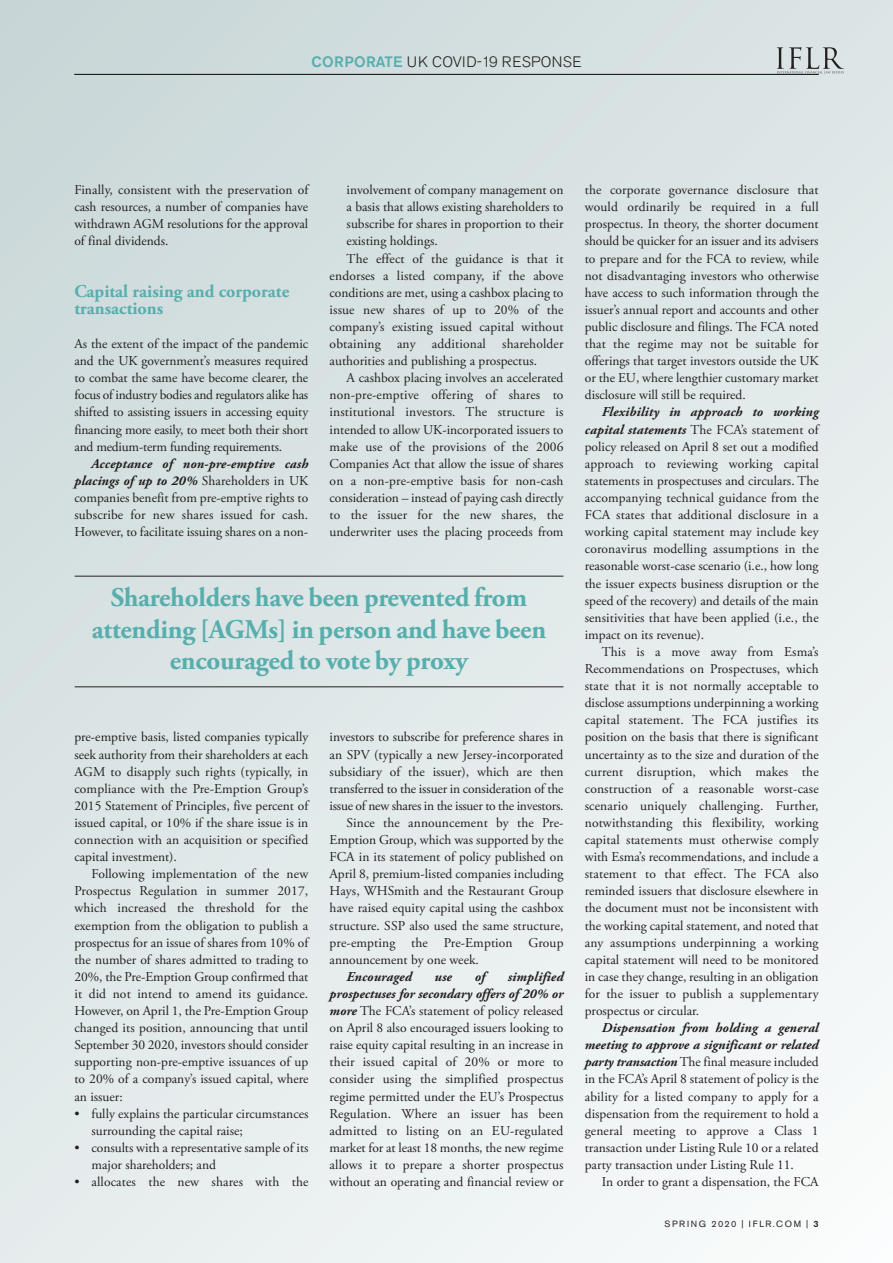
<style>
.page{position:relative;width:893px;height:1263px;background:#fff}
.page>*{position:absolute;margin:0;border:0;box-sizing:border-box;transform-origin:0 0}
.t1{font:700 27px/31.5px "Adobe Garamond Pro";letter-spacing:-.01em;color:#58adad;text-align:center}
.t2{font:700 18px/17.1px "Adobe Garamond Pro";color:#58adad}
.t3{font:300 15px "Akzidenz Grotesk Pro";letter-spacing:.03em;color:#231f20}
.t4{font:13.5px/17.1px "Adobe Garamond Pro";color:#231f20;text-align:justify}
.t5{font:13.5px "Adobe Garamond Pro";letter-spacing:-.02em;color:#231f20}
.t6{font:italic 700 13.5px "Adobe Garamond Pro";letter-spacing:.01em;color:#231f20}
.t7{font:9px "Akzidenz Grotesk Pro";letter-spacing:.18em;color:#231f20}
.s1{font-weight:500;color:#58adad}
.s2{font-weight:700;font-style:italic}
.s3{font-weight:500}
</style>
<div class="page">
<div style="left:0;top:0;width:893px;height:1263px;background:linear-gradient(to bottom,#d1dddd,#f0f4f4)"></div>
<svg style="left:777px;top:47px;width:67px;height:26px"></svg>
<hr style="left:75px;top:576px;width:488px;height:1px;background:#231f20">
<hr style="left:75px;top:686px;width:488px;height:1px;background:#231f20">
<hr style="left:74px;top:74px;width:745px;height:1px;background:#231f20">
<p class="t3" style="left:311px;top:55px;width:271px"><span class="s1">CORPORATE</span> UK COVID-19 RESPONSE</p>
<p class="t4" style="left:74px;top:182px;width:235px">Finally, consistent with the preservation of cash resources, a number of companies have withdrawn AGM resolutions for the approval of final dividends.</p>
<h2 class="t2" style="left:74px;top:284px;width:216px">Capital raising and corporate transactions</h2>
<p class="t4" style="left:74px;top:336px;width:235px">As the extent of the impact of the pandemic and the UK government’s measures required to combat the same have become clearer, the focus of industry bodies and regulators alike has shifted to assisting issuers in accessing equity financing more easily, to meet both their short and medium-term funding requirements.</p>
<p class="t4" style="left:74px;top:456px;width:235px;text-indent:17px"><span class="s2">Acceptance of non-pre-emptive cash placings of up to 20%</span> Shareholders in UK companies benefit from pre-emptive rights to subscribe for new shares issued for cash.<br>However, to facilitate issuing shares on a non-</p>
<p class="t4" style="left:347px;top:182px;width:218px">involvement of company management on</p>
<p class="t4" style="left:347px;top:200px;width:218px">a basis that allows existing shareholders to</p>
<p class="t4" style="left:347px;top:217px;width:218px">subscribe for shares in proportion to their</p>
<p class="t4" style="left:347px;top:234px;width:93px">existing holdings.</p>
<p class="t4" style="left:347px;top:251px;width:218px">The effect of the guidance is that it</p>
<p class="t4" style="left:330px;top:268px;width:235px">endorses a listed company, if the above</p>
<p class="t4" style="left:330px;top:285px;width:235px">conditions are met, using a cashbox placing to</p>
<p class="t4" style="left:330px;top:302px;width:235px">issue new shares of up to 20% of the</p>
<p class="t4" style="left:330px;top:319px;width:235px">company’s existing issued capital without</p>
<p class="t4" style="left:330px;top:336px;width:235px">obtaining any additional shareholder</p>
<p class="t4" style="left:330px;top:353px;width:209px">authorities and publishing a prospectus.</p>
<p class="t4" style="left:347px;top:371px;width:218px">A cashbox placing involves an accelerated</p>
<p class="t4" style="left:330px;top:388px;width:235px">non-pre-emptive offering of shares to</p>
<p class="t4" style="left:330px;top:405px;width:235px">institutional investors. The structure is</p>
<p class="t4" style="left:330px;top:422px;width:235px">intended to allow UK-incorporated issuers to</p>
<p class="t4" style="left:330px;top:439px;width:235px">make use of the provisions of the 2006</p>
<p class="t4" style="left:330px;top:456px;width:235px">Companies Act that allow the issue of shares</p>
<p class="t4" style="left:330px;top:473px;width:235px">on a non-pre-emptive basis for non-cash</p>
<p class="t4" style="left:330px;top:490px;width:235px">consideration – instead of paying cash directly</p>
<p class="t4" style="left:330px;top:507px;width:235px">to the issuer for the new shares, the</p>
<p class="t4" style="left:330px;top:524px;width:235px">underwriter uses the placing proceeds from</p>
<h1 class="t1" style="left:92px;top:584px;width:456px">Shareholders have been prevented from attending [AGMs] in person and have been encouraged to vote by proxy</h1>
<p class="t4" style="left:74px;top:730px;width:235px">pre-emptive basis, listed companies typically seek authority from their shareholders at each AGM to disapply such rights (typically, in compliance with the Pre-Emption Group’s 2015 Statement of Principles, five percent of issued capital, or 10% if the share issue is in connection with an acquisition or specified capital investment).</p>
<p class="t4" style="left:74px;top:866px;width:235px;text-indent:17px">Following implementation of the new Prospectus Regulation in summer 2017, which increased the threshold for the exemption from the obligation to publish a prospectus for an issue of shares from 10% of the number of shares admitted to trading to 20%, the Pre-Emption Group confirmed that it did not intend to amend its guidance.<br>However, on April 1, the Pre-Emption Group changed its position, announcing that until September 30 2020, investors should consider supporting non-pre-emptive issuances of up to 20% of a company’s issued capital, where an issuer:</p>
<p class="t4" style="left:91px;top:1106px;width:218px;text-indent:-17px">• fully explains the particular circumstances surrounding the capital raise;</p>
<p class="t4" style="left:92px;top:1140px;width:218px;text-indent:-17px">• consults with a representative sample of its major shareholders; and</p>
<p class="t4" style="left:75px;top:1174px;width:235px">• allocates the new shares with the</p>
<p class="t4" style="left:330px;top:730px;width:235px">investors to subscribe for preference shares in</p>
<p class="t4" style="left:330px;top:747px;width:235px">an SPV (typically a new Jersey-incorporated</p>
<p class="t4" style="left:330px;top:764px;width:235px">subsidiary of the issuer), which are then</p>
<p class="t4" style="left:330px;top:781px;width:235px">transferred to the issuer in consideration of the</p>
<p class="t5" style="left:330px;top:800px;width:235px">issue of new shares in the issuer to the investors.</p>
<p class="t4" style="left:347px;top:815px;width:218px">Since the announcement by the Pre-</p>
<p class="t4" style="left:330px;top:832px;width:235px">Emption Group, which was supported by the</p>
<p class="t4" style="left:330px;top:849px;width:235px">FCA in its statement of policy published on</p>
<p class="t4" style="left:330px;top:866px;width:235px">April 8, premium-listed companies including</p>
<p class="t4" style="left:330px;top:884px;width:235px">Hays, WHSmith and the Restaurant Group</p>
<p class="t4" style="left:330px;top:901px;width:235px">have raised equity capital using the cashbox</p>
<p class="t4" style="left:330px;top:918px;width:235px">structure. SSP also used the same structure,</p>
<p class="t4" style="left:330px;top:935px;width:235px">pre-empting the Pre-Emption Group</p>
<p class="t4" style="left:330px;top:952px;width:151px">announcement by one week.</p>
<p class="t6" style="left:347px;top:971px;width:67px">Encouraged</p>
<p class="t6" style="left:435px;top:971px;width:19px">use</p>
<p class="t6" style="left:475px;top:971px;width:12px">of</p>
<p class="t4" style="left:330px;top:969px;width:235px;text-indent:178px"><span class="s2">simplified prospectuses for secondary offers of 20% or more</span> The FCA’s statement of policy released on April 8 also encouraged issuers looking to raise equity capital resulting in an increase in their issued capital of 20% or more to consider using the simplified prospectus regime permitted under the EU’s Prospectus Regulation. Where an issuer has been admitted to listing on an EU-regulated market for at least 18 months, the new regime allows it to prepare a shorter prospectus without an operating and financial review or</p>
<p class="t4" style="left:585px;top:182px;width:235px">the corporate governance disclosure that would ordinarily be required in a full prospectus. In theory, the shorter document should be quicker for an issuer and its advisers to prepare and for the FCA to review, while not disadvantaging investors who otherwise have access to such information through the issuer’s annual report and accounts and other public disclosure and filings. The FCA noted that the regime may not be suitable for offerings that target investors outside the UK or the EU, where lengthier customary market disclosure will still be required.</p>
<p class="t4" style="left:585px;top:405px;width:235px;text-indent:17px"><span class="s2">Flexibility in approach to working capital statements</span> The FCA’s statement of policy released on April 8 set out a modified approach to reviewing working capital statements in prospectuses and circulars. The accompanying technical guidance from the FCA states that additional disclosure in a working capital statement may include key coronavirus modelling assumptions in the reasonable worst-case scenario (i.e., how long the issuer expects business disruption or the speed of the recovery) and details of the main sensitivities that have been applied (i.e., the impact on its revenue).</p>
<p class="t4" style="left:585px;top:644px;width:235px;text-indent:17px">This is a move away from Esma’s Recommendations on Prospectuses, which state that it is not normally acceptable to disclose assumptions underpinning a working capital statement. The FCA justifies its position on the basis that there is significant uncertainty as to the size and duration of the current disruption, which makes the construction of a reasonable worst-case scenario uniquely challenging. Further, notwithstanding this flexibility, working capital statements must otherwise comply with Esma’s recommendations, and include a statement to that effect. The FCA also reminded issuers that disclosure elsewhere in the document must not be inconsistent with the working capital statement, and noted that any assumptions underpinning a working capital statement will need to be monitored in case they change, resulting in an obligation for the issuer to publish a supplementary prospectus or circular.</p>
<p class="t4" style="left:585px;top:1020px;width:235px;text-indent:17px"><span class="s2">Dispensation from holding a general meeting to approve a significant or related party transaction</span> The final measure included in the FCA’s April 8 statement of policy is the ability for a listed company to apply for a dispensation from the requirement to hold a general meeting to approve a Class 1 transaction under Listing Rule 10 or a related party transaction under Listing Rule 11.</p>
<p class="t4" style="left:602px;top:1174px;width:218px">In order to grant a dispensation, the FCA</p>
<p class="t7" style="left:664px;top:1221px;width:156px">SPRING 2020 | IFLR.COM | <span class="s3">3</span></p>
</div>
